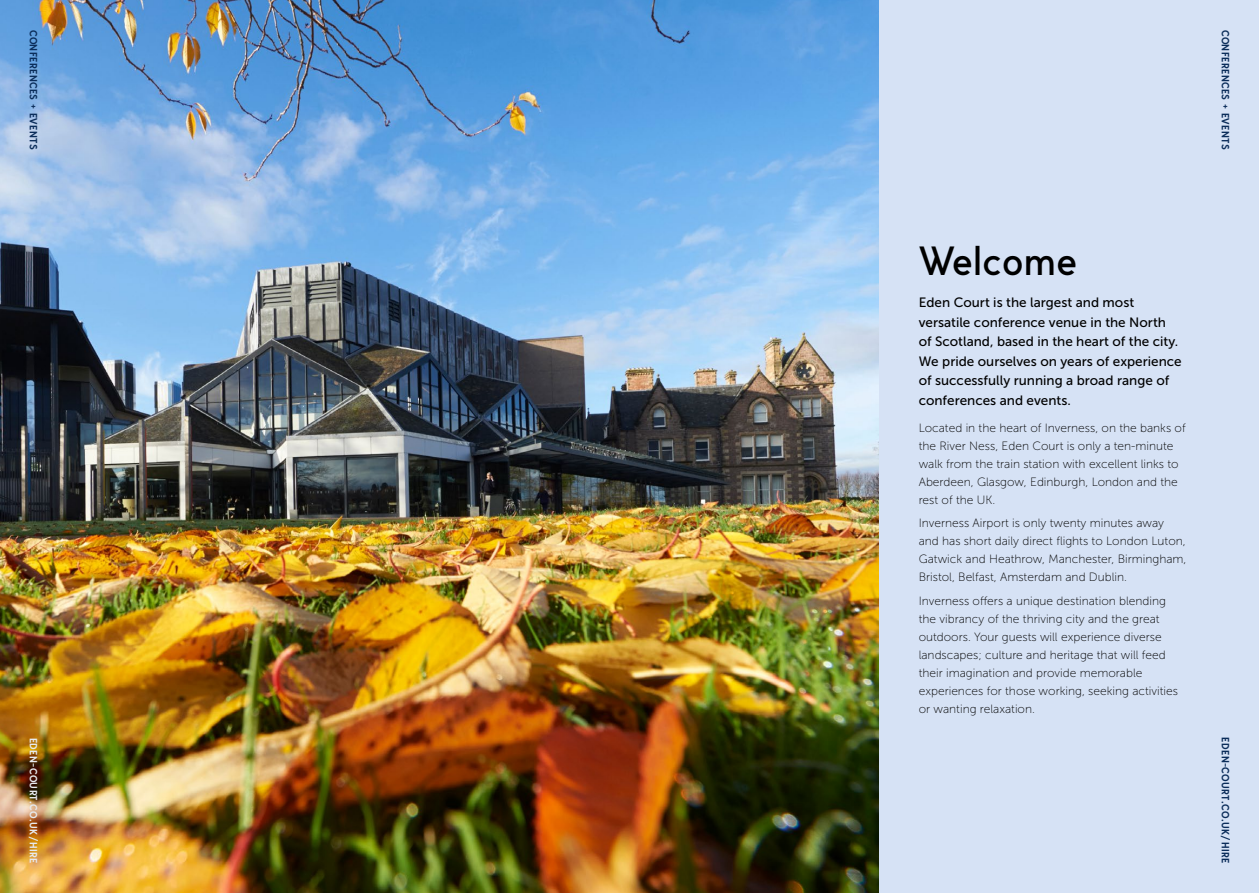
<style>
.page{position:relative;width:1259px;height:893px;background:#d6e2f5}
.page>*{position:absolute;margin:0;border:0;box-sizing:border-box;transform-origin:0 0}
.t1{font:40.5px "Bergen Text";letter-spacing:-.015em;color:#000}
.t2{font:13.5px/19.5px "Museo Sans 500";color:#000}
.t3{font:12px/18px "Museo Sans 100";color:#000}
.t4{font:600 10.5px "Bergen Text";letter-spacing:.04em;color:#0b2d5a}
.t5{font:600 10.5px "Bergen Text";letter-spacing:.035em;color:#e7eaee}
</style>
<div class="page">
<img style="left:0;top:0;width:878px;height:893px">
<p class="t4" style="left:41px;top:30px;width:121px;rotate:90deg">CONFERENCES + EVENTS</p>
<p class="t5" style="left:41px;top:738px;width:127px;rotate:90deg">EDEN-COURT.CO.UK/HIRE</p>
<p class="t4" style="left:1232px;top:30px;width:121px;rotate:90deg">CONFERENCES + EVENTS</p>
<h1 class="t1" style="left:918px;top:233px;width:160px">Welcome</h1>
<p class="t2" style="left:918px;top:293px;width:264px">Eden Court is the largest and most versatile conference venue in the North of Scotland, based in the heart of the city.<br>We pride ourselves on years of experience of successfully running a broad range of conferences and events.</p>
<p class="t3" style="left:918px;top:419px;width:268px">Located in the heart of Inverness, on the banks of the River Ness, Eden Court is only a ten-minute walk from the train station with excellent links to Aberdeen, Glasgow, Edinburgh, London and the rest of the UK.</p>
<p class="t3" style="left:918px;top:514px;width:269px">Inverness Airport is only twenty minutes away and has short daily direct flights to London Luton, Gatwick and Heathrow, Manchester, Birmingham, Bristol, Belfast, Amsterdam and Dublin.</p>
<p class="t3" style="left:918px;top:592px;width:261px">Inverness offers a unique destination blending the vibrancy of the thriving city and the great outdoors. Your guests will experience diverse landscapes; culture and heritage that will feed their imagination and provide memorable experiences for those working, seeking activities or wanting relaxation.</p>
<p class="t4" style="left:1232px;top:737px;width:127px;rotate:90deg">EDEN-COURT.CO.UK/HIRE</p>
</div>
